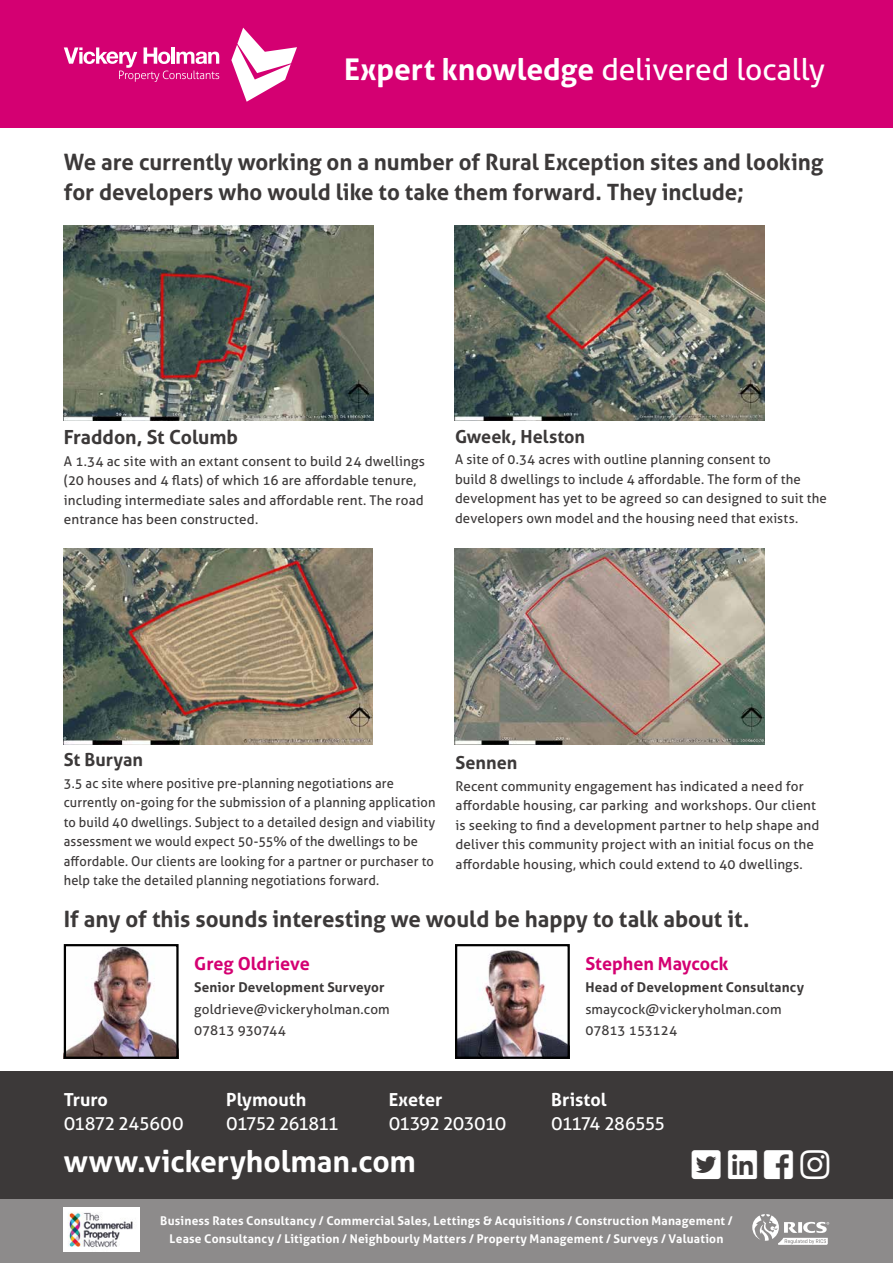
<style>
.page{position:relative;width:893px;height:1263px;background:#fff}
.page>*{position:absolute;margin:0;border:0;box-sizing:border-box;transform-origin:0 0}
.t1{font:30px "Aller";letter-spacing:-.005em;color:#fff}
.t2{font:700 30px "Aller";color:#fff}
.t3{font:700 22.5px/30px "Aller";color:#3c3939}
.t4{font:700 19.5px "Aller";letter-spacing:-.005em;color:#3c3939}
.t5{font:18px "Aller";letter-spacing:-.005em;color:#fff}
.t6{font:700 18px "Aller";color:#3c3939}
.t7{font:700 18px "Aller";color:#fff}
.t8{font:700 18px "Aller";color:#d40072}
.t9{font:13.5px/19.5px "Aller";letter-spacing:.01em;color:#3c3939}
.t10{font:13.5px/19.5px "Aller";letter-spacing:.01em;color:#3c3939;scale:.95 1}
.t11{font:700 13.5px "Aller";letter-spacing:.01em;color:#3c3939}
.t12{font:700 12px/18px "Aller";letter-spacing:.02em;color:#fff;text-align:center}
.s1{font-weight:700}
</style>
<div class="page">
<div style="left:0;top:0;width:893px;height:128px;background:#d40072"></div>
<svg style="left:64px;top:47px;width:155px;height:35px"></svg>
<svg style="left:231px;top:28px;width:66px;height:74px"></svg>
<div style="left:0;top:1199px;width:893px;height:64px;background:#8d8b8b"></div>
<svg style="left:752px;top:1214px;width:77px;height:31px"></svg>
<img style="left:64px;top:1208px;width:75px;height:44px">
<div style="left:0;top:1071px;width:893px;height:128px;background:#3c3939"></div>
<img style="left:458px;top:950px;width:109px;height:106px">
<div style="left:455px;top:944px;width:115px;height:115px;border:2px solid #000"></div>
<img style="left:67px;top:947px;width:109px;height:109px">
<div style="left:64px;top:944px;width:115px;height:115px;border:2px solid #000"></div>
<img style="left:64px;top:225px;width:309px;height:196px">
<img style="left:455px;top:225px;width:309px;height:196px">
<img style="left:64px;top:549px;width:309px;height:195px">
<img style="left:455px;top:549px;width:309px;height:195px">
<h1 class="t1" style="left:344px;top:51px;width:482px"><span class="s1">Expert knowledge</span> delivered locally</h1>
<h2 class="t3" style="left:64px;top:149px;width:761px">We are currently working on a number of Rural Exception sites and looking for developers who would like to take them forward. They include;</h2>
<h3 class="t4" style="left:64px;top:429px;width:176px">Fraddon, St Columb</h3>
<p class="t9" style="left:64px;top:451px;width:363px">A 1.34 ac site with an extant consent to build 24 dwellings (20 houses and 4 flats) of which 16 are affordable tenure, including intermediate sales and affordable rent. The road entrance has been constructed.</p>
<h3 class="t6" style="left:455px;top:425px;width:132px">Gweek, Helston</h3>
<p class="t9" style="left:455px;top:450px;width:373px">A site of 0.34 acres with outline planning consent to<br>build 8 dwellings to include 4 affordable. The form of the development has yet to be agreed so can designed to suit the developers own model and the housing need that exists.</p>
<h3 class="t6" style="left:64px;top:752px;width:81px">St Buryan</h3>
<p class="t10" style="left:64px;top:773px;width:393px">3.5 ac site where positive pre-planning negotiations are currently on-going for the submission of a planning application to build 40 dwellings. Subject to a detailed design and viability assessment we would expect 50-55% of the dwellings to be affordable. Our clients are looking for a partner or purchaser to help take the detailed planning negotiations forward.</p>
<h3 class="t6" style="left:455px;top:756px;width:63px">Sennen</h3>
<p class="t9" style="left:455px;top:776px;width:365px">Recent community engagement has indicated a need for affordable housing, car parking and workshops. Our client is seeking to find a development partner to help shape and deliver this community project with an initial focus on the affordable housing, which could extend to 40 dwellings.</p>
<h2 class="t3" style="left:64px;top:906px;width:687px">If any of this sounds interesting we would be happy to talk about it.</h2>
<h3 class="t8" style="left:194px;top:957px;width:117px">Greg Oldrieve</h3>
<p class="t11" style="left:194px;top:982px;width:192px">Senior Development Surveyor</p>
<p class="t9" style="left:194px;top:998px;width:197px;line-height:21.8px">goldrieve@vickeryholman.com<br>07813 930744</p>
<h3 class="t7" style="left:64px;top:1093px;width:46px">Truro</h3>
<h3 class="t5" style="left:64px;top:1113px;width:121px">01872 245600</h3>
<h3 class="t7" style="left:226px;top:1093px;width:81px">Plymouth</h3>
<h3 class="t5" style="left:226px;top:1113px;width:113px">01752 261811</h3>
<h3 class="t7" style="left:389px;top:1093px;width:55px">Exeter</h3>
<h3 class="t5" style="left:389px;top:1113px;width:119px">01392 203010</h3>
<h1 class="t2" style="left:64px;top:1150px;width:354px">www.vickeryholman.com</h1>
<h3 class="t8" style="left:585px;top:957px;width:145px">Stephen Maycock</h3>
<p class="t11" style="left:585px;top:982px;width:220px">Head of Development Consultancy</p>
<p class="t9" style="left:585px;top:998px;width:198px;line-height:21.8px">smaycock@vickeryholman.com<br>07813 153124</p>
<h3 class="t7" style="left:551px;top:1093px;width:57px">Bristol</h3>
<h3 class="t5" style="left:551px;top:1113px;width:115px">01174 286555</h3>
<p class="t12" style="left:160px;top:1213px;width:574px">Business Rates Consultancy / Commercial Sales, Lettings &amp; Acquisitions / Construction Management /<br>Lease Consultancy / Litigation / Neighbourly Matters / Property Management / Surveys / Valuation</p>
</div>
